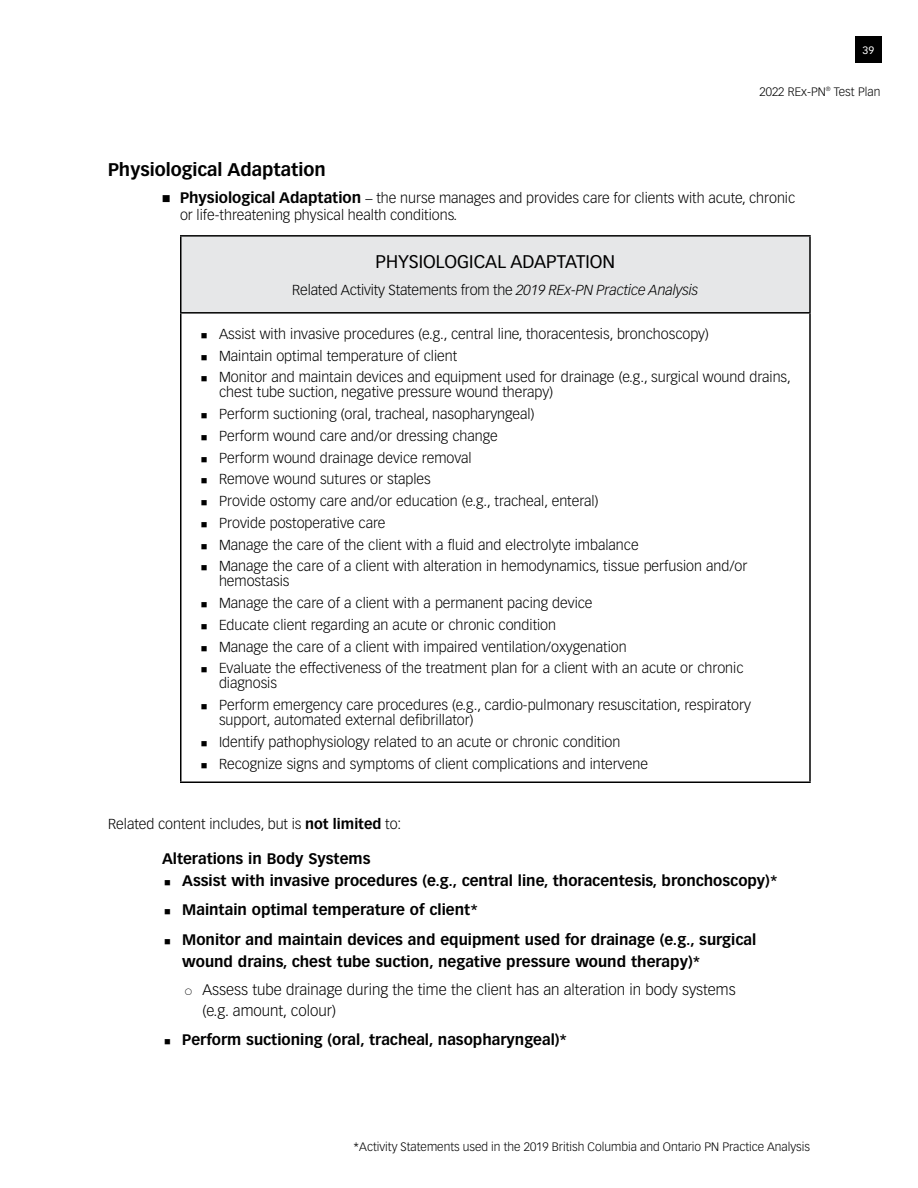
<style>
.page{position:relative;width:918px;height:1188px;background:#fff}
.page>*{position:absolute;margin:0;border:0;box-sizing:border-box;transform-origin:0 0}
.t1{font:700 18px "Vectora LT Std";color:#000}
.t2{font:18px "Vectora LT Std";color:#000}
.t3{font:700 15px/22.5px "Vectora LT Std";color:#000}
.t4{font:300 15px/21px "Vectora LT Std";color:#000}
.t5{font:300 14.25px/21.8px "Vectora LT Std";color:#000}
.t6{font:300 12px "Vectora LT Std";color:#000}
.t7{font:10.5px "Vectora LT Std";color:#fff}
.s1{font-weight:700;font-size:15px}
.s2{font-family:"Avenir LT Std"}
.s3{font-style:italic}
.s4{font-weight:700}
</style>
<div class="page">
<div style="left:855px;top:36px;width:27px;height:27px;background:#000"></div>
<div style="left:181px;top:236px;width:629px;height:77px;background:#e6e7e8"></div>
<hr style="left:180px;top:235px;width:631px;height:2px;background:#000">
<hr style="left:180px;top:237px;width:2px;height:75px;background:#000">
<hr style="left:809px;top:237px;width:2px;height:75px;background:#000">
<hr style="left:180px;top:312px;width:631px;height:2px;background:#000">
<hr style="left:180px;top:314px;width:2px;height:468px;background:#000">
<hr style="left:809px;top:314px;width:2px;height:468px;background:#000">
<hr style="left:180px;top:782px;width:631px;height:1px;background:#000">
<p class="t7" style="left:863px;top:44px;width:13px">39</p>
<p class="t6" style="left:760px;top:85px;width:122px">2022 REx-PN<sup>®</sup> Test Plan</p>
<p class="t1" style="left:108px;top:159px;width:219px">Physiological Adaptation</p>
<p class="t5" style="left:180px;top:190px;width:617px;line-height:17.1px"><span class="s1">Physiological Adaptation</span> <span class="s2">–</span> the nurse manages and provides care for clients with acute, chronic or life-threatening physical health conditions.</p>
<p class="t2" style="left:376px;top:251px;width:241px">PHYSIOLOGICAL ADAPTATION</p>
<p class="t5" style="left:292px;top:279px;width:408px">Related Activity Statements from the <span class="s3">2019 REx-PN Practice Analysis</span></p>
<p class="t5" style="left:219px;top:323px;width:573px">Assist with invasive procedures (e.g., central line, thoracentesis, bronchoscopy)<br>Maintain optimal temperature of client<br>Monitor and maintain devices and equipment used for drainage (e.g., surgical wound drains,</p>
<p class="t5" style="left:219px;top:382px;width:530px">chest tube suction, negative pressure wound therapy)<br>Perform suctioning (oral, tracheal, nasopharyngeal)<br>Perform wound care and/or dressing change<br>Perform wound drainage device removal<br>Remove wound sutures or staples<br>Provide ostomy care and/or education (e.g., tracheal, enteral)<br>Provide postoperative care<br>Manage the care of the client with a fluid and electrolyte imbalance<br>Manage the care of a client with alteration in hemodynamics, tissue perfusion and/or</p>
<p class="t5" style="left:219px;top:571px;width:526px">hemostasis<br>Manage the care of a client with a permanent pacing device<br>Educate client regarding an acute or chronic condition<br>Manage the care of a client with impaired ventilation/oxygenation<br>Evaluate the effectiveness of the treatment plan for a client with an acute or chronic</p>
<p class="t5" style="left:219px;top:673px;width:534px">diagnosis<br>Perform emergency care procedures (e.g., cardio-pulmonary resuscitation, respiratory</p>
<p class="t5" style="left:219px;top:709px;width:431px">support, automated external defibrillator)<br>Identify pathophysiology related to an acute or chronic condition<br>Recognize signs and symptoms of client complications and intervene</p>
<p class="t5" style="left:108px;top:813px;width:295px">Related content includes, but is <span class="s4">not limited</span> to:</p>
<p class="t3" style="left:182px;top:847px;width:597px;text-indent:-20px">Alterations in Body Systems<br>Assist with invasive procedures (e.g., central line, thoracentesis, bronchoscopy)*</p>
<p class="t3" style="left:182px;top:895px;width:575px;line-height:29.2px">Maintain optimal temperature of client*<br>Monitor and maintain devices and equipment used for drainage (e.g., surgical</p>
<p class="t3" style="left:182px;top:951px;width:520px">wound drains, chest tube suction, negative pressure wound therapy)*</p>
<p class="t4" style="left:202px;top:979px;width:535px">Assess tube drainage during the time the client has an alteration in body systems (e.g. amount, colour)</p>
<p class="t3" style="left:182px;top:1029px;width:386px">Perform suctioning (oral, tracheal, nasopharyngeal)*</p>
<p class="t6" style="left:353px;top:1140px;width:458px">*Activity Statements used in the 2019 British Columbia and Ontario PN Practice Analysis</p>
</div>
